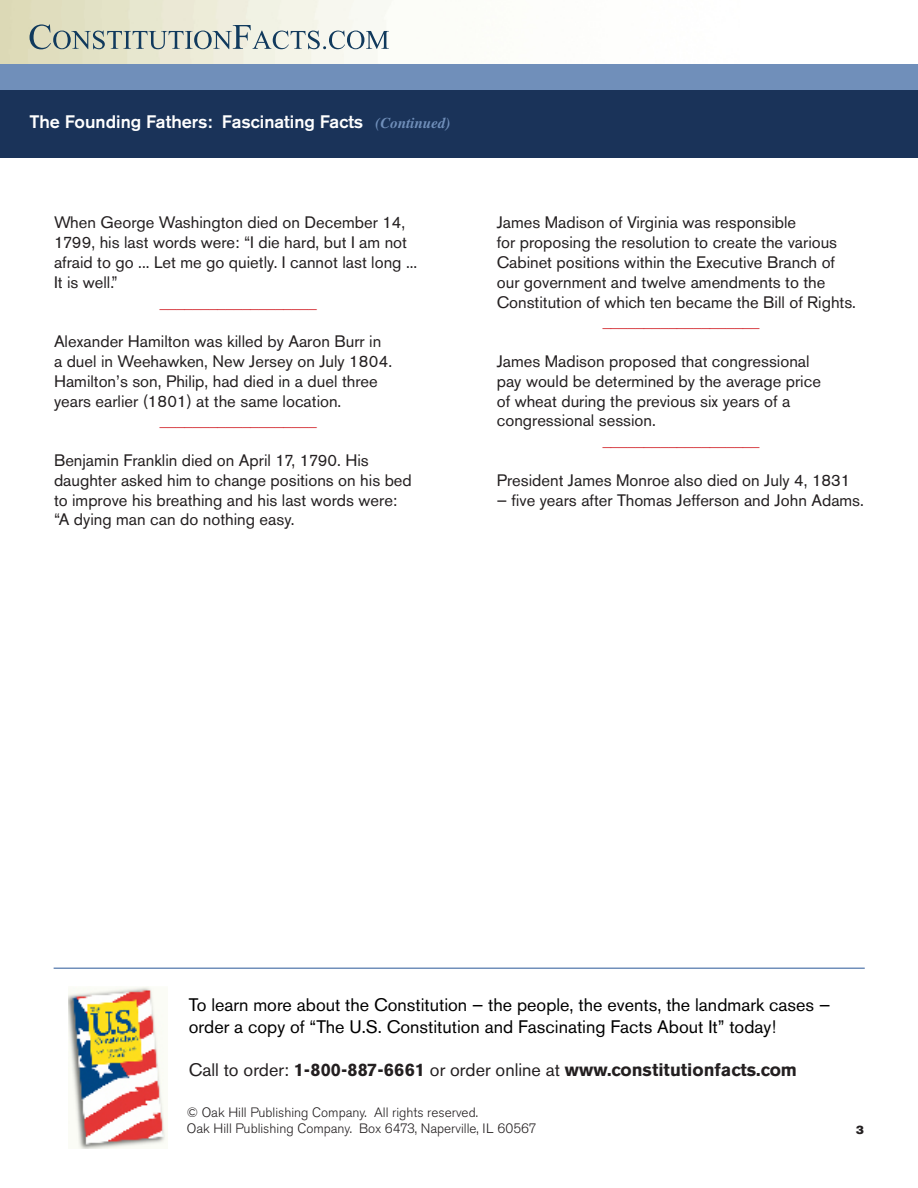
<style>
.page{position:relative;width:918px;height:1188px;background:#fff}
.page>*{position:absolute;margin:0;border:0;box-sizing:border-box;transform-origin:0 0}
.t1{font:18px "Akzidenz Grotesk BE";color:#000}
.t2{font:700 18px "Akzidenz Grotesk BE";color:#231f20}
.t3{font:500 18px "Akzidenz Grotesk BE";color:#fff}
.t4{font:16.5px/19.8px "Akzidenz Grotesk BE";color:#231f20}
.t5{font:16.5px "Akzidenz Grotesk BE";color:#d1232a}
.t6{font:300 13.5px "Akzidenz Grotesk BE";color:#231f20}
.t7{font:12px "Akzidenz Grotesk BE Super";color:#231f20}
.s1{font-family:"Times";font-weight:700;font-style:italic;font-size:15px;color:#708fba}
.s2{font-weight:400}
</style>
<div class="page">
<div style="left:0;top:85px;width:918px;height:73px;background:#1a3359"></div>
<div style="left:0;top:64px;width:918px;height:26px;background:#708fba"></div>
<svg style="left:30px;top:24px;width:359px;height:25px;background:#c1c9c1"></svg>
<img style="left:68px;top:987px;width:98px;height:162px">
<hr style="left:54px;top:968px;width:811px;height:1px;background:#708fba">
<p class="t3" style="left:30px;top:110px;width:422px">The Founding Fathers: Fascinating Facts <span class="s1">(Continued)</span></p>
<p class="t4" style="left:54px;top:213px;width:365px">When George Washington died on December 14, 1799, his last words were: “I die hard, but I am not afraid to go ... Let me go quietly. I cannot last long ...<br>It is well.”</p>
<p class="t5" style="left:160px;top:292px;width:158px">___________________</p>
<p class="t4" style="left:54px;top:332px;width:340px">Alexander Hamilton was killed by Aaron Burr in a duel in Weehawken, New Jersey on July 1804.<br>Hamilton’s son, Philip, had died in a duel three years earlier (1801) at the same location.</p>
<p class="t5" style="left:160px;top:411px;width:158px">___________________</p>
<p class="t4" style="left:54px;top:450px;width:359px">Benjamin Franklin died on April 17, 1790. His daughter asked him to change positions on his bed to improve his breathing and his last words were: “A dying man can do nothing easy.</p>
<p class="t4" style="left:497px;top:213px;width:361px">James Madison of Virginia was responsible<br>for proposing the resolution to create the various Cabinet positions within the Executive Branch of our government and twelve amendments to the Constitution of which ten became the Bill of Rights.</p>
<p class="t5" style="left:603px;top:312px;width:158px">___________________</p>
<p class="t4" style="left:497px;top:351px;width:326px">James Madison proposed that congressional pay would be determined by the average price of wheat during the previous six years of a congressional session.</p>
<p class="t5" style="left:603px;top:431px;width:158px">___________________</p>
<p class="t4" style="left:497px;top:470px;width:355px">President James Monroe also died on July 4, 1831</p>
<p class="t4" style="left:497px;top:490px;width:369px">— five years after Thomas Jefferson and John Adams.</p>
<p class="t1" style="left:189px;top:994px;width:643px">To learn more about the Constitution — the people, the events, the landmark cases —</p>
<p class="t1" style="left:189px;top:1016px;width:589px">order a copy of “The U.S. Constitution and Fascinating Facts About It” today!</p>
<p class="t2" style="left:189px;top:1059px;width:610px"><span class="s2">Call to order:</span> 1-800-887-6661 <span class="s2">or order online at</span> www.constitutionfacts.com</p>
<p class="t6" style="left:187px;top:1105px;width:293px">© Oak Hill Publishing Company. All rights reserved.</p>
<p class="t6" style="left:187px;top:1121px;width:351px">Oak Hill Publishing Company. Box 6473, Naperville, IL 60567</p>
<p class="t7" style="left:856px;top:1123px;width:9px">3</p>
</div>
